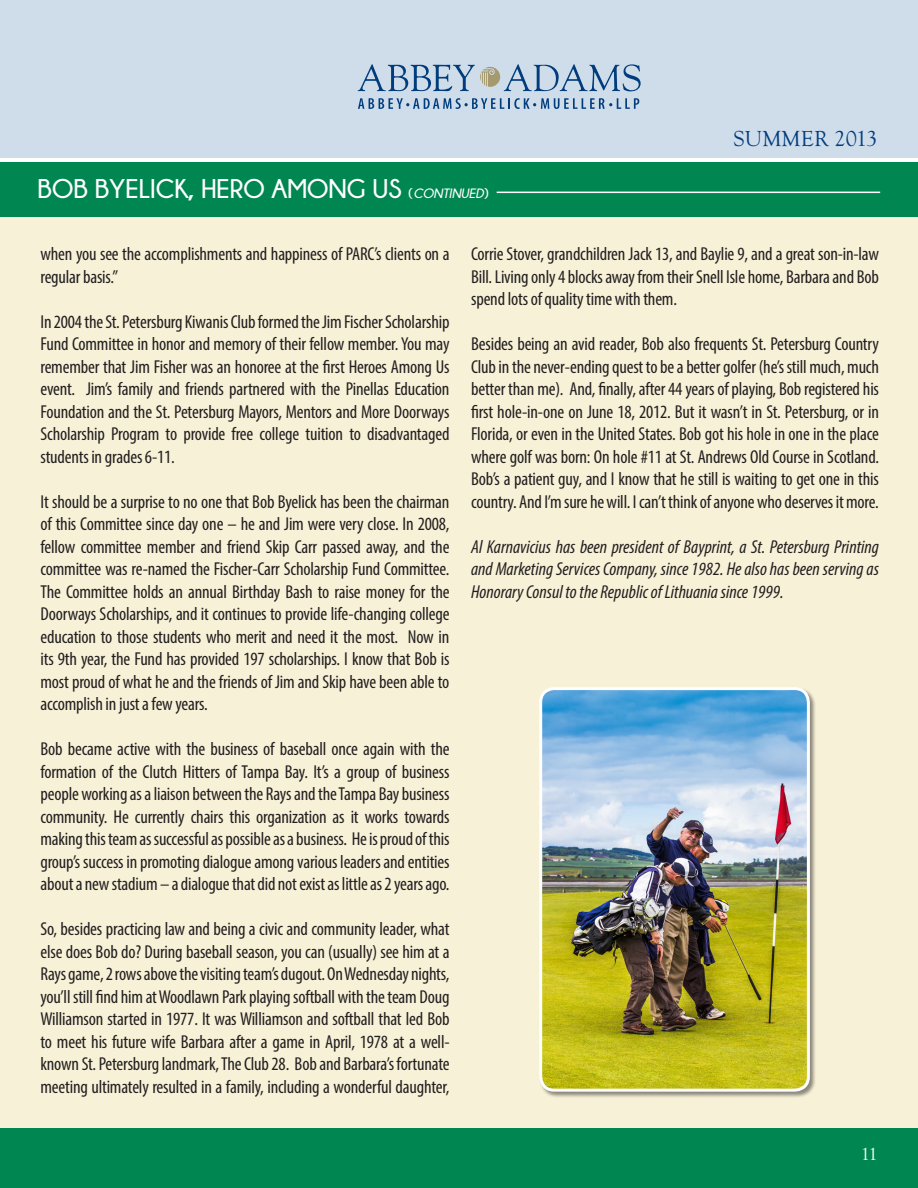
<style>
.page{position:relative;width:918px;height:1188px;background:#fff}
.page>*{position:absolute;margin:0;border:0;box-sizing:border-box;transform-origin:0 0}
.t1{font:700 27px "Champagne&Limousines";color:#fff}
.t2{font:22.5px "Goudy Old Sty T";color:#013d7d}
.case_file_text{font:condensed 18.75px/22.5px "Myriad Pro";letter-spacing:-.01em;color:#231f20;text-align:justify}
.case_file_text-2{font:italic condensed 18.75px/22.5px "Myriad Pro";color:#231f20;text-align:justify}
.t3{font:18px "Goudy Old Sty T";color:#fff}
.t4{font:12px "Goudy Old Sty T";color:#fff}
.s1{font-size:13.5px}
.s2{font-style:italic;font-size:13.5px}
</style>
<div class="page">
<div style="left:0;top:0;width:918px;height:158px;background:#cfddeb"></div>
<svg style="left:358px;top:64px;width:283px;height:27px"></svg>
<svg style="left:358px;top:98px;width:281px;height:11px"></svg>
<div style="left:0;top:214px;width:918px;height:917px;background:#f7f1d7"></div>
<div style="left:0;top:162px;width:918px;height:54px;background:#008751"></div>
<hr style="left:497px;top:192px;width:383px;height:1px;background:#fff">
<div style="left:0;top:1129px;width:918px;height:59px;background:#008751"></div>
<div style="left:539px;top:687px;width:278px;height:411px;background:#231f20;opacity:.5"></div>
<img style="left:541px;top:689px;width:267px;height:401px">
<div style="left:539px;top:687px;width:271px;height:405px;border:3px solid #fff;border-radius:14px"></div>
<p class="t1" style="left:38px;top:174px;width:452px">BOB BYELICK, HERO AMONG US <span class="s1">(</span><span class="s2">CONTINUED</span><span class="s1">)</span></p>
<p class="t2" style="left:734px;top:127px;width:145px">SUMMER 2013</p>
<p class="case_file_text" style="left:40px;top:243px;width:411px">when you see the accomplishments and happiness of PARC’s clients on a regular basis.”</p>
<p class="case_file_text" style="left:40px;top:310px;width:411px">In 2004 the St. Petersburg Kiwanis Club formed the Jim Fischer Scholarship Fund Committee in honor and memory of their fellow member. You may remember that Jim Fisher was an honoree at the first Heroes Among Us event. Jim’s family and friends partnered with the Pinellas Education Foundation and the St. Petersburg Mayors, Mentors and More Doorways Scholarship Program to provide free college tuition to disadvantaged students in grades 6-11.</p>
<p class="case_file_text" style="left:40px;top:490px;width:411px">It should be a surprise to no one that Bob Byelick has been the chairman of this Committee since day one – he and Jim were very close. In 2008, fellow committee member and friend Skip Carr passed away, and the committee was re-named the Fischer-Carr Scholarship Fund Committee.<br>The Committee holds an annual Birthday Bash to raise money for the Doorways Scholarships, and it continues to provide life-changing college education to those students who merit and need it the most. Now in its 9th year, the Fund has provided 197 scholarships. I know that Bob is most proud of what he and the friends of Jim and Skip have been able to accomplish in just a few years.</p>
<p class="case_file_text" style="left:40px;top:738px;width:411px">Bob became active with the business of baseball once again with the formation of the Clutch Hitters of Tampa Bay. It’s a group of business people working as a liaison between the Rays and the Tampa Bay business community. He currently chairs this organization as it works towards making this team as successful as possible as a business. He is proud of this group’s success in promoting dialogue among various leaders and entities about a new stadium – a dialogue that did not exist as little as 2 years ago.</p>
<p class="case_file_text" style="left:40px;top:918px;width:411px">So, besides practicing law and being a civic and community leader, what else does Bob do? During baseball season, you can (usually) see him at a Rays game, 2 rows above the visiting team’s dugout. On Wednesday nights, you’ll still find him at Woodlawn Park playing softball with the team Doug Williamson started in 1977. It was Williamson and softball that led Bob to meet his future wife Barbara after a game in April, 1978 at a well&shy;known St. Petersburg landmark, The Club 28. Bob and Barbara’s fortunate meeting ultimately resulted in a family, including a wonderful daughter,</p>
<p class="case_file_text" style="left:471px;top:243px;width:409px">Corrie Stover, grandchildren Jack 13, and Baylie 9, and a great son-in-law Bill. Living only 4 blocks away from their Snell Isle home, Barbara and Bob spend lots of quality time with them.</p>
<p class="case_file_text" style="left:471px;top:333px;width:409px">Besides being an avid reader, Bob also frequents St. Petersburg Country Club in the never-ending quest to be a better golfer (he’s still much, much better than me). And, finally, after 44 years of playing, Bob registered his first hole-in-one on June 18, 2012. But it wasn’t in St. Petersburg, or in Florida, or even in the United States. Bob got his hole in one in the place where golf was born: On hole #11 at St. Andrews Old Course in Scotland.<br>Bob’s a patient guy, and I know that he still is waiting to get one in this country. And I’m sure he will. I can’t think of anyone who deserves it more.</p>
<p class="case_file_text-2" style="left:471px;top:535px;width:409px">Al Karnavicius has been president of Bayprint, a St. Petersburg Printing and Marketing Services Company, since 1982. He also has been serving as Honorary Consul to the Republic of Lithuania since 1999.</p>
<p class="t3" style="left:861px;top:1144px;width:18px">11</p>
<p class="t4" style="left:866px;top:1148px;width:13px">11</p>
</div>
